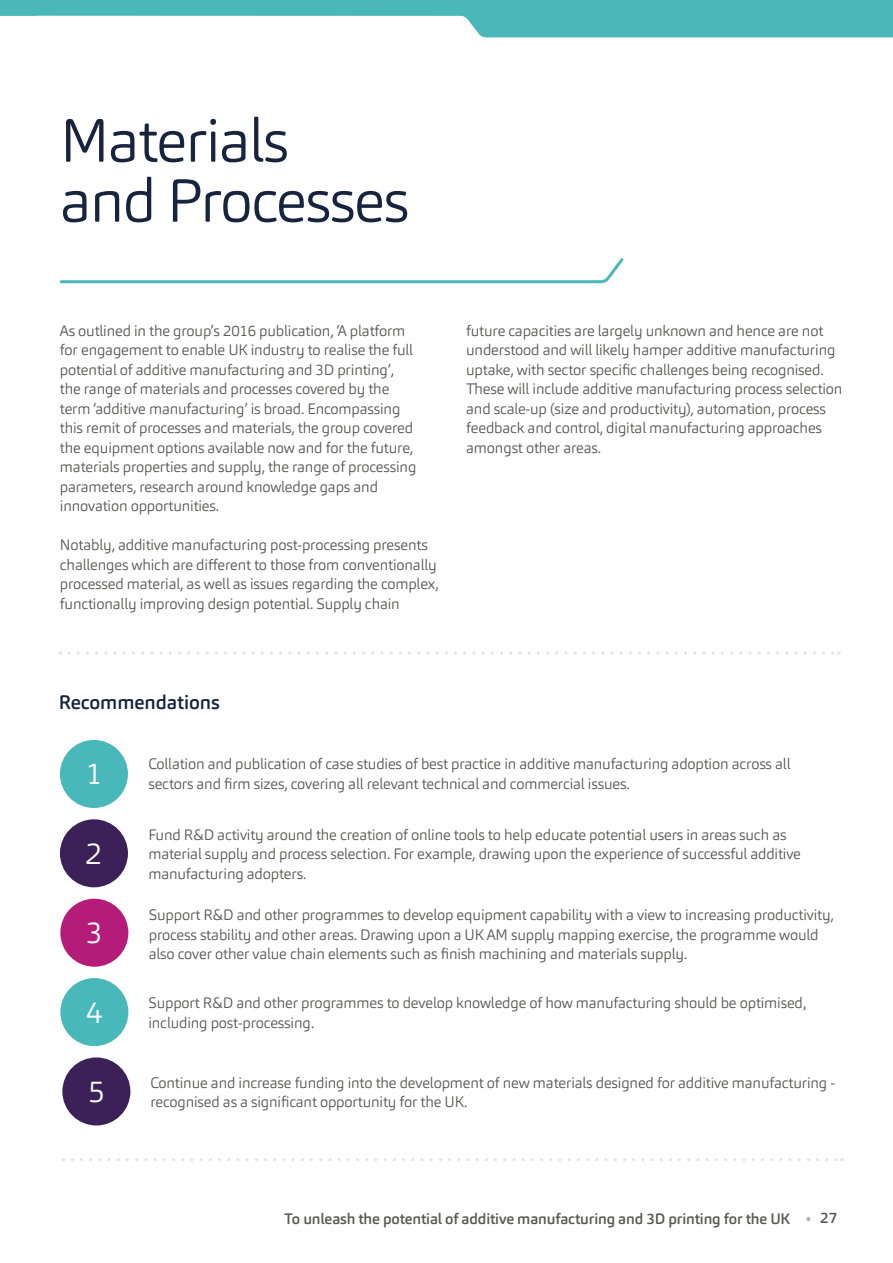
<style>
.page{position:relative;width:893px;height:1263px;background:#fff}
.page>*{position:absolute;margin:0;border:0;box-sizing:border-box;transform-origin:0 0}
.t1{font:300 60px/60px "Carnas";letter-spacing:-.025em;color:#18243e}
.t2{font:300 30px "Carnas";color:#fff}
.t3{font:500 19.5px "Carnas";letter-spacing:-.005em;color:#16233c}
.t4{font:300 15px/19.5px "Carnas";letter-spacing:-.01em;color:#575756}
.t5{font:500 15px "Carnas";letter-spacing:-.01em;color:#575756}
.s1{color:#b3b2b2}
</style>
<div class="page">
<svg style="left:0;top:0;width:893px;height:37px"></svg>
<svg style="left:59px;top:258px;width:565px;height:26px"></svg>
<svg style="left:69px;top:651px;width:770px;height:3px"></svg>
<div style="left:60px;top:740px;width:68px;height:68px;background:#48b8ba;border-radius:50%"></div>
<div style="left:60px;top:819px;width:68px;height:68px;background:#3b2157;border-radius:50%"></div>
<div style="left:60px;top:899px;width:68px;height:68px;background:#b51c7a;border-radius:50%"></div>
<div style="left:60px;top:978px;width:68px;height:68px;background:#48b8ba;border-radius:50%"></div>
<div style="left:62px;top:1057px;width:68px;height:68px;background:#3b2157;border-radius:50%"></div>
<svg style="left:72px;top:1158px;width:770px;height:3px"></svg>
<h1 class="t1" style="left:60px;top:110px;width:351px">Materials<br>and Processes</h1>
<p class="t4" style="left:60px;top:321px;width:358px">As outlined in the group’s 2016 publication, ‘A platform for engagement to enable UK industry to realise the full potential of additive manufacturing and 3D printing’, the range of materials and processes covered by the term ‘additive manufacturing’ is broad. Encompassing this remit of processes and materials, the group covered the equipment options available now and for the future, materials properties and supply, the range of processing parameters, research around knowledge gaps and innovation opportunities.</p>
<p class="t4" style="left:60px;top:535px;width:380px">Notably, additive manufacturing post-processing presents challenges which are different to those from conventionally processed material, as well as issues regarding the complex, functionally improving design potential. Supply chain</p>
<p class="t4" style="left:466px;top:321px;width:378px">future capacities are largely unknown and hence are not understood and will likely hamper additive manufacturing uptake, with sector specific challenges being recognised.<br>These will include additive manufacturing process selection and scale-up (size and productivity), automation, process feedback and control, digital manufacturing approaches amongst other areas.</p>
<h3 class="t3" style="left:59px;top:690px;width:162px">Recommendations</h3>
<h2 class="t2" style="left:86px;top:755px;width:18px">1</h2>
<p class="t4" style="left:148px;top:754px;width:644px">Collation and publication of case studies of best practice in additive manufacturing adoption across all sectors and firm sizes, covering all relevant technical and commercial issues.</p>
<h2 class="t2" style="left:86px;top:834px;width:18px">2</h2>
<h2 class="t2" style="left:86px;top:914px;width:18px">3</h2>
<p class="t4" style="left:148px;top:825px;width:654px">Fund R&amp;D activity around the creation of online tools to help educate potential users in areas such as material supply and process selection. For example, drawing upon the experience of successful additive manufacturing adopters.</p>
<p class="t4" style="left:149px;top:905px;width:686px">Support R&amp;D and other programmes to develop equipment capability with a view to increasing productivity, process stability and other areas. Drawing upon a UK AM supply mapping exercise, the programme would also cover other value chain elements such as finish machining and materials supply.</p>
<h2 class="t2" style="left:86px;top:993px;width:18px">4</h2>
<p class="t4" style="left:148px;top:993px;width:659px">Support R&amp;D and other programmes to develop knowledge of how manufacturing should be optimised, including post-processing.</p>
<h2 class="t2" style="left:88px;top:1072px;width:18px">5</h2>
<p class="t4" style="left:150px;top:1072px;width:686px">Continue and increase funding into the development of new materials designed for additive manufacturing - recognised as a significant opportunity for the UK.</p>
<p class="t5" style="left:284px;top:1209px;width:555px">To unleash the potential of additive manufacturing and 3D printing for the UK <span class="s1">•</span> 27</p>
</div>
